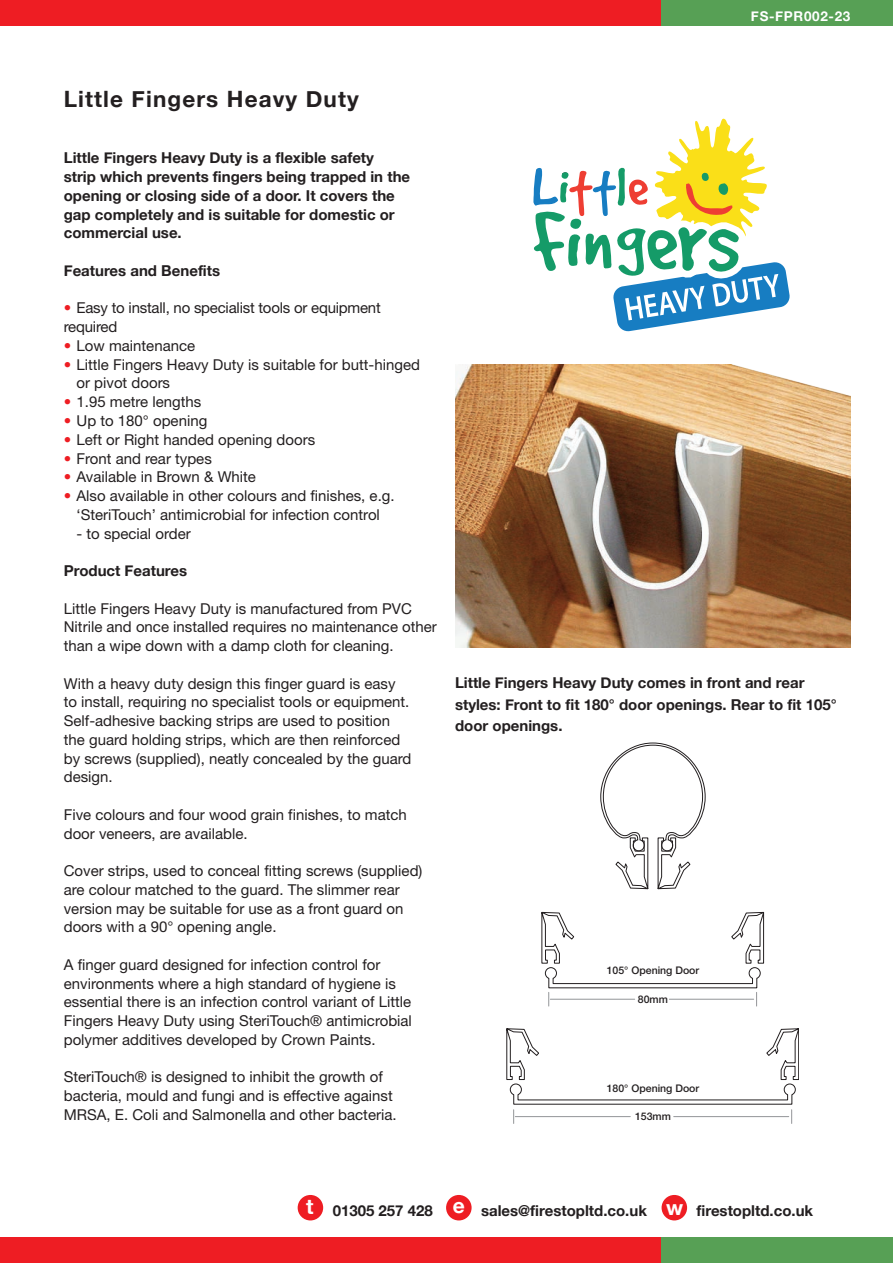
<style>
.page{position:relative;width:893px;height:1263px;background:#fff}
.page>*{position:absolute;margin:0;border:0;box-sizing:border-box;transform-origin:0 0}
.t1{font:700 22.5px "Helvetica Neue";letter-spacing:.05em;color:#231f20}
.t2{font:15px/18.8px "Helvetica Neue";color:#231f20}
.t3{font:700 15px/18.8px "Helvetica Neue";color:#231f20}
.t4{font:700 13.5px "Helvetica Neue";letter-spacing:.05em;color:#fff}
.t5{font:500 10.5px "Helvetica Neue";color:#231f20}
.s1{color:#ee1d23}
.s2{font-size:21px;color:#fff}
</style>
<div class="page">
<div style="left:0;top:1237px;width:893px;height:26px;background:#ee1d23"></div>
<div style="left:661px;top:1237px;width:232px;height:26px;background:#57a055"></div>
<div style="left:0;top:0;width:893px;height:26px;background:#ee1d23"></div>
<div style="left:661px;top:0;width:232px;height:26px;background:#57a055"></div>
<svg style="left:533px;top:118px;width:257px;height:213px"></svg>
<img style="left:455px;top:365px;width:395px;height:282px">
<svg style="left:600px;top:743px;width:106px;height:146px"></svg>
<svg style="left:541px;top:912px;width:223px;height:94px"></svg>
<hr style="left:550px;top:999px;width:85px;height:1px;background:#939598">
<hr style="left:669px;top:999px;width:85px;height:1px;background:#939598">
<svg style="left:507px;top:1028px;width:292px;height:76px"></svg>
<svg style="left:513px;top:1110px;width:1px;height:13px"></svg>
<svg style="left:791px;top:1110px;width:1px;height:13px"></svg>
<hr style="left:515px;top:1116px;width:115px;height:1px;background:#939598">
<hr style="left:674px;top:1116px;width:115px;height:1px;background:#939598">
<div style="left:662px;top:1195px;width:25px;height:25px;background:#ee1d23;border-radius:50%"></div>
<div style="left:446px;top:1195px;width:26px;height:25px;background:#ee1d23;border-radius:50%"></div>
<div style="left:298px;top:1195px;width:25px;height:25px;background:#ee1d23;border-radius:50%"></div>
<p class="t4" style="left:751px;top:8px;width:101px">FS-FPR002-23</p>
<h1 class="t1" style="left:64px;top:85px;width:296px">Little Fingers Heavy Duty</h1>
<p class="t3" style="left:64px;top:148px;width:348px">Little Fingers Heavy Duty is a flexible safety<br>strip which prevents fingers being trapped in the opening or closing side of a door. It covers the gap completely and is suitable for domestic or commercial use.</p>
<p class="t3" style="left:64px;top:261px;width:158px">Features and Benefits</p>
<p class="t2" style="left:64px;top:300px;width:319px"><span class="s1">•</span> Easy to install, no specialist tools or equipment required</p>
<p class="t2" style="left:64px;top:338px;width:133px"><span class="s1">•</span> Low maintenance</p>
<p class="t2" style="left:77px;top:356px;width:345px;text-indent:-13px"><span class="s1">•</span> Little Fingers Heavy Duty is suitable for butt-hinged or pivot doors</p>
<p class="t2" style="left:64px;top:394px;width:139px"><span class="s1">•</span> 1.95 metre lengths</p>
<p class="t2" style="left:64px;top:413px;width:145px"><span class="s1">•</span> Up to 180° opening</p>
<p class="t2" style="left:64px;top:431px;width:253px"><span class="s1">•</span> Left or Right handed opening doors</p>
<p class="t2" style="left:64px;top:450px;width:150px"><span class="s1">•</span> Front and rear types</p>
<p class="t2" style="left:64px;top:469px;width:194px"><span class="s1">•</span> Available in Brown &amp; White</p>
<p class="t2" style="left:64px;top:488px;width:332px;text-align:center"><span class="s1">•</span> Also available in other colours and finishes, e.g. ‘SteriTouch’ antimicrobial for infection control</p>
<p class="t2" style="left:77px;top:525px;width:116px">- to special order</p>
<p class="t3" style="left:64px;top:561px;width:125px">Product Features</p>
<p class="t2" style="left:64px;top:600px;width:375px">Little Fingers Heavy Duty is manufactured from PVC<br>Nitrile and once installed requires no maintenance other than a wipe down with a damp cloth for cleaning.</p>
<p class="t2" style="left:64px;top:675px;width:349px">With a heavy duty design this finger guard is easy to install, requiring no specialist tools or equipment.<br>Self-adhesive backing strips are used to position the guard holding strips, which are then reinforced by screws (supplied), neatly concealed by the guard design.</p>
<p class="t2" style="left:64px;top:806px;width:345px">Five colours and four wood grain finishes, to match door veneers, are available.</p>
<p class="t2" style="left:64px;top:863px;width:360px">Cover strips, used to conceal fitting screws (supplied) are colour matched to the guard. The slimmer rear version may be suitable for use as a front guard on doors with a 90° opening angle.</p>
<p class="t2" style="left:64px;top:956px;width:350px">A finger guard designed for infection control for environments where a high standard of hygiene is essential there is an infection control variant of Little Fingers Heavy Duty using SteriTouch® antimicrobial polymer additives developed by Crown Paints.</p>
<p class="t2" style="left:64px;top:1069px;width:334px">SteriTouch® is designed to inhibit the growth of bacteria, mould and fungi and is effective against<br>MRSA, E. Coli and Salmonella and other bacteria.</p>
<p class="t3" style="left:455px;top:672px;width:383px;line-height:21.5px">Little Fingers Heavy Duty comes in front and rear styles: Front to fit 180° door openings. Rear to fit 105° door openings.</p>
<p class="t5" style="left:607px;top:967px;width:94px">105° Opening Door</p>
<p class="t5" style="left:638px;top:995px;width:32px">80mm</p>
<p class="t5" style="left:607px;top:1084px;width:94px">180° Opening Door</p>
<p class="t5" style="left:635px;top:1112px;width:37px">153mm</p>
<p class="t3" style="left:306px;top:1201px;width:508px"><span class="s2">t</span> 01305 257 428 <sup>e</sup> sales@firestopltd.co.uk <span class="s2">w</span> firestopltd.co.uk</p>
</div>
